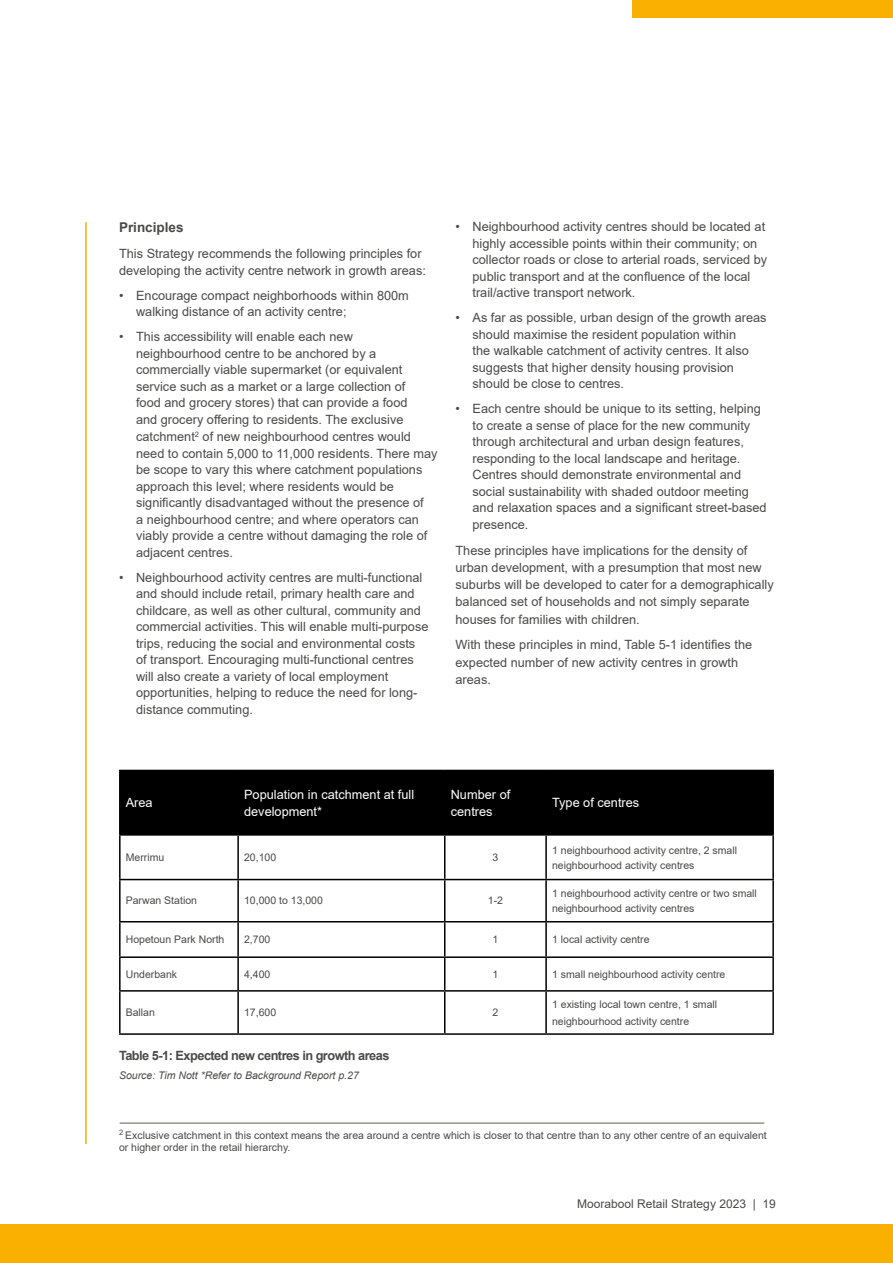
<style>
.page{position:relative;width:893px;height:1263px;background:#fff}
.page>*{position:absolute;margin:0;border:0;box-sizing:border-box;transform-origin:0 0}
.t1{font:700 13.5px "Arial";color:#4a4a49}
.t2{font:12.75px/16.5px "Arial";color:#4a4a49}
.t3{font:12.75px/17.2px "Arial";color:#fff}
.t4{font:700 12.75px "Arial";letter-spacing:-.04em;color:#4a4a49}
.t5{font:12px "Arial";color:#4a4a49}
.t6{font:10.5px/15px "Arial";color:#4a4a49}
.t7{font:italic 10.5px "Arial";color:#4a4a49}
</style>
<div class="page">
<div style="left:632px;top:0;width:261px;height:18px;background:#f9b000"></div>
<div style="left:0;top:1224px;width:893px;height:39px;background:#f9b000"></div>
<hr style="left:85px;top:222px;width:2px;height:922px;background:#f9b000">
<hr style="left:120px;top:1123px;width:644px;height:1px;background:#655a46">
<div style="left:121px;top:771px;width:651px;height:63px;background:#000"></div>
<hr style="left:119px;top:770px;width:119px;height:1px;background:#000">
<hr style="left:119px;top:771px;width:2px;height:63px;background:#000">
<hr style="left:238px;top:770px;width:207px;height:1px;background:#000">
<hr style="left:237px;top:771px;width:2px;height:63px;background:#000">
<hr style="left:445px;top:770px;width:101px;height:1px;background:#000">
<hr style="left:444px;top:771px;width:1px;height:63px;background:#000">
<hr style="left:546px;top:770px;width:228px;height:1px;background:#000">
<hr style="left:545px;top:771px;width:2px;height:63px;background:#000">
<hr style="left:772px;top:771px;width:2px;height:63px;background:#000">
<hr style="left:119px;top:834px;width:119px;height:2px;background:#000">
<hr style="left:119px;top:836px;width:2px;height:43px;background:#000">
<hr style="left:238px;top:834px;width:207px;height:2px;background:#000">
<hr style="left:237px;top:836px;width:2px;height:43px;background:#000">
<hr style="left:445px;top:834px;width:101px;height:2px;background:#000">
<hr style="left:444px;top:836px;width:1px;height:43px;background:#000">
<hr style="left:546px;top:834px;width:228px;height:2px;background:#000">
<hr style="left:545px;top:836px;width:2px;height:43px;background:#000">
<hr style="left:772px;top:836px;width:2px;height:43px;background:#000">
<hr style="left:119px;top:879px;width:119px;height:1px;background:#000">
<hr style="left:119px;top:880px;width:2px;height:41px;background:#000">
<hr style="left:238px;top:879px;width:207px;height:1px;background:#000">
<hr style="left:237px;top:880px;width:2px;height:41px;background:#000">
<hr style="left:445px;top:879px;width:101px;height:1px;background:#000">
<hr style="left:444px;top:880px;width:1px;height:41px;background:#000">
<hr style="left:546px;top:879px;width:228px;height:1px;background:#000">
<hr style="left:545px;top:880px;width:2px;height:41px;background:#000">
<hr style="left:772px;top:880px;width:2px;height:41px;background:#000">
<hr style="left:119px;top:921px;width:119px;height:1px;background:#000">
<hr style="left:119px;top:922px;width:2px;height:34px;background:#000">
<hr style="left:238px;top:921px;width:207px;height:1px;background:#000">
<hr style="left:237px;top:922px;width:2px;height:34px;background:#000">
<hr style="left:445px;top:921px;width:101px;height:1px;background:#000">
<hr style="left:444px;top:922px;width:1px;height:34px;background:#000">
<hr style="left:546px;top:921px;width:228px;height:1px;background:#000">
<hr style="left:545px;top:922px;width:2px;height:34px;background:#000">
<hr style="left:772px;top:922px;width:2px;height:34px;background:#000">
<hr style="left:119px;top:956px;width:119px;height:2px;background:#000">
<hr style="left:119px;top:958px;width:2px;height:32px;background:#000">
<hr style="left:238px;top:956px;width:207px;height:2px;background:#000">
<hr style="left:237px;top:958px;width:2px;height:32px;background:#000">
<hr style="left:445px;top:956px;width:101px;height:2px;background:#000">
<hr style="left:444px;top:958px;width:1px;height:32px;background:#000">
<hr style="left:546px;top:956px;width:228px;height:2px;background:#000">
<hr style="left:545px;top:958px;width:2px;height:32px;background:#000">
<hr style="left:772px;top:958px;width:2px;height:32px;background:#000">
<hr style="left:119px;top:990px;width:119px;height:2px;background:#000">
<hr style="left:119px;top:992px;width:2px;height:41px;background:#000">
<hr style="left:238px;top:990px;width:207px;height:2px;background:#000">
<hr style="left:237px;top:992px;width:2px;height:41px;background:#000">
<hr style="left:445px;top:990px;width:101px;height:2px;background:#000">
<hr style="left:444px;top:992px;width:1px;height:41px;background:#000">
<hr style="left:546px;top:990px;width:228px;height:2px;background:#000">
<hr style="left:545px;top:992px;width:2px;height:41px;background:#000">
<hr style="left:772px;top:992px;width:2px;height:41px;background:#000">
<hr style="left:119px;top:1033px;width:119px;height:2px;background:#000">
<hr style="left:238px;top:1033px;width:207px;height:2px;background:#000">
<hr style="left:445px;top:1033px;width:101px;height:2px;background:#000">
<hr style="left:546px;top:1033px;width:228px;height:2px;background:#000">
<p class="t1" style="left:119px;top:218px;width:66px">Principles</p>
<p class="t2" style="left:119px;top:244px;width:308px;line-height:17.2px">This Strategy recommends the following principles for developing the activity centre network in growth areas:</p>
<p class="t2" style="left:136px;top:287px;width:274px;text-indent:-17px">• Encourage compact neighborhoods within 800m walking distance of an activity centre;</p>
<p class="t2" style="left:136px;top:328px;width:303px;text-indent:-17px">• This accessibility will enable each new neighbourhood centre to be anchored by a commercially viable supermarket (or equivalent service such as a market or a large collection of<br>food and grocery stores) that can provide a food<br>and grocery offering to residents. The exclusive catchment<sup>2</sup> of new neighbourhood centres would need to contain 5,000 to 11,000 residents. There may be scope to vary this where catchment populations approach this level; where residents would be significantly disadvantaged without the presence of<br>a neighbourhood centre; and where operators can viably provide a centre without damaging the role of adjacent centres.</p>
<p class="t2" style="left:136px;top:569px;width:294px;text-indent:-17px">• Neighbourhood activity centres are multi-functional and should include retail, primary health care and childcare, as well as other cultural, community and commercial activities. This will enable multi-purpose trips, reducing the social and environmental costs of transport. Encouraging multi-functional centres will also create a variety of local employment opportunities, helping to reduce the need for long&shy;distance commuting.</p>
<p class="t2" style="left:472px;top:218px;width:296px;text-indent:-17px">• Neighbourhood activity centres should be located at highly accessible points within their community; on collector roads or close to arterial roads, serviced by public transport and at the confluence of the local trail/active transport network.</p>
<p class="t2" style="left:472px;top:309px;width:296px;text-indent:-17px">• As far as possible, urban design of the growth areas should maximise the resident population within<br>the walkable catchment of activity centres. It also suggests that higher density housing provision should be close to centres.</p>
<p class="t2" style="left:472px;top:400px;width:296px;text-indent:-17px">• Each centre should be unique to its setting, helping to create a sense of place for the new community through architectural and urban design features, responding to the local landscape and heritage.<br>Centres should demonstrate environmental and social sustainability with shaded outdoor meeting and relaxation spaces and a significant street-based presence.</p>
<p class="t2" style="left:455px;top:541px;width:320px;line-height:17.2px">These principles have implications for the density of urban development, with a presumption that most new suburbs will be developed to cater for a demographically balanced set of households and not simply separate houses for families with children.</p>
<p class="t2" style="left:455px;top:636px;width:298px;line-height:17.2px">With these principles in mind, Table 5-1 identifies the expected number of new activity centres in growth areas.</p>
<p class="t3" style="left:126px;top:794px;width:28px">Area</p>
<p class="t3" style="left:244px;top:785px;width:172px">Population in catchment at full development*</p>
<p class="t3" style="left:451px;top:785px;width:61px">Number of centres</p>
<p class="t3" style="left:552px;top:794px;width:89px">Type of centres</p>
<p class="t6" style="left:126px;top:850px;width:40px">Merrimu</p>
<p class="t6" style="left:244px;top:850px;width:34px">20,100</p>
<p class="t6" style="left:492px;top:850px;width:7px">3</p>
<p class="t6" style="left:552px;top:842px;width:186px">1 neighbourhood activity centre, 2 small neighbourhood activity centres</p>
<p class="t6" style="left:126px;top:893px;width:73px">Parwan Station</p>
<p class="t6" style="left:244px;top:893px;width:80px">10,000 to 13,000</p>
<p class="t6" style="left:488px;top:893px;width:17px">1-2</p>
<p class="t6" style="left:552px;top:886px;width:206px">1 neighbourhood activity centre or two small neighbourhood activity centres</p>
<p class="t6" style="left:126px;top:932px;width:100px">Hopetoun Park North</p>
<p class="t6" style="left:244px;top:932px;width:28px">2,700</p>
<p class="t6" style="left:492px;top:932px;width:7px">1</p>
<p class="t6" style="left:552px;top:932px;width:99px">1 local activity centre</p>
<p class="t6" style="left:126px;top:966px;width:53px">Underbank</p>
<p class="t6" style="left:244px;top:966px;width:28px">4,400</p>
<p class="t6" style="left:492px;top:966px;width:7px">1</p>
<p class="t6" style="left:552px;top:966px;width:175px">1 small neighbourhood activity centre</p>
<p class="t6" style="left:126px;top:1005px;width:31px">Ballan</p>
<p class="t6" style="left:244px;top:1005px;width:34px">17,600</p>
<p class="t6" style="left:492px;top:1005px;width:7px">2</p>
<p class="t6" style="left:552px;top:995px;width:167px;line-height:17.2px">1 existing local town centre, 1 small neighbourhood activity centre</p>
<p class="t4" style="left:119px;top:1046px;width:272px">Table 5-1: Expected new centres in growth areas</p>
<p class="t7" style="left:119px;top:1068px;width:241px">Source: Tim Nott *Refer to Background Report p.27</p>
<p class="t6" style="left:119px;top:1129px;width:649px;line-height:12px"><sup>2</sup> Exclusive catchment in this context means the area around a centre which is closer to that centre than to any other centre of an equivalent or higher order in the retail hierarchy.</p>
<p class="t5" style="left:577px;top:1195px;width:200px">Moorabool Retail Strategy 2023 | 19</p>
</div>
